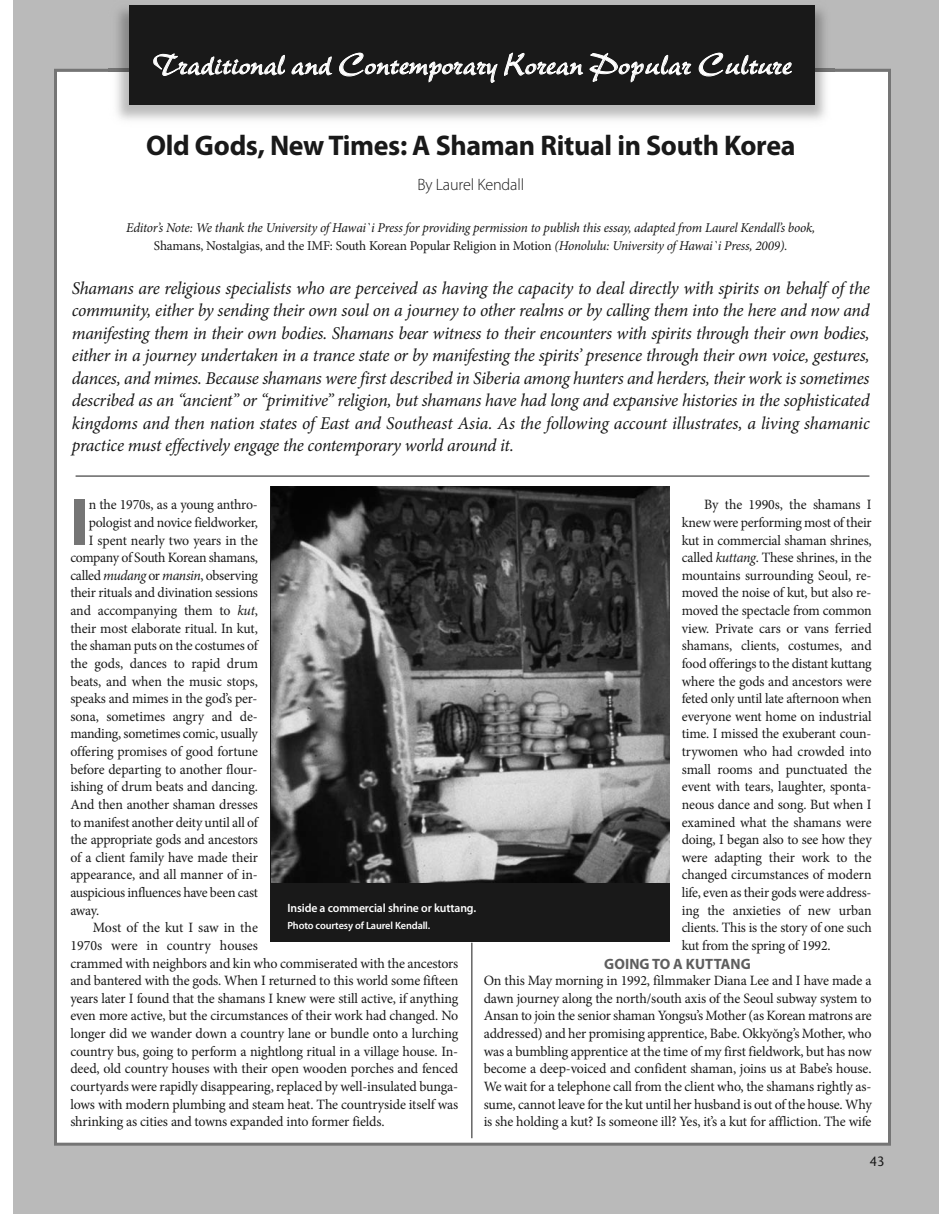
<style>
.page{position:relative;width:945px;height:1215px;background:#fff}
.page>*{position:absolute;margin:0;border:0;box-sizing:border-box;transform-origin:0 0}
.t1{font:700 66.9px "Myriad Pro";color:#757575}
.t2{font:31.5px "New Berolina";color:#fff}
.t3{font:700 28.5px "Myriad Pro";letter-spacing:-.01em;color:#191919}
.t4{font:italic 18px/22.5px "Minion Pro";letter-spacing:-.02em;color:#191919;text-align:justify}
.t5{font:300 16.5px "Myriad Pro";letter-spacing:-.01em;color:#191919}
.t6{font:700 15px "Myriad Pro";letter-spacing:.01em;color:#5e5e5e}
.t7{font:14.25px/17.7px "Minion Pro";letter-spacing:-.015em;color:#191919;text-align:justify}
.t8{font:italic 13.5px/18px "Minion Pro";letter-spacing:-.02em;color:#191919;text-align:center}
.t9{font:13.5px "Stone Sans";color:#191919;scale:.95 1}
.t10{font:600 12px "Myriad Pro";letter-spacing:-.01em;color:#fff}
.t11{font:600 10.5px "Myriad Pro";letter-spacing:-.01em;color:#fff}
.s1{font-style:normal}
.s2{font-style:italic}
</style>
<div class="page">
<div style="left:14px;top:0;width:925px;height:1214px;background:#bababa"></div>
<div style="left:57px;top:72px;width:831px;height:1071px;background:#fff"></div>
<img style="left:108px;top:5px;width:727px;height:115px">
<div style="left:129px;top:5px;width:685px;height:100px;background:#191919"></div>
<hr style="left:471px;top:943px;width:1px;height:195px;background:#191919">
<hr style="left:76px;top:476px;width:793px;height:1px;background:#191919">
<div style="left:270px;top:486px;width:400px;height:456px;background:#191919"></div>
<img style="left:272px;top:486px;width:398px;height:397px">
<h2 class="t2" style="left:153px;top:54px;width:640px">Traditional and Contemporary Korean Popular Culture</h2>
<h3 class="t3" style="left:146px;top:135px;width:651px">Old Gods, New Times: A Shaman Ritual in South Korea</h3>
<p class="t5" style="left:417px;top:178px;width:108px">By Laurel Kendall</p>
<p class="t8" style="left:126px;top:220px;width:691px">Editor’s Note: We thank the University of Hawai`i Press for providing permission to publish this essay, adapted from Laurel Kendall’s book,<br><span class="s1">Shamans, Nostalgias, and the IMF: South Korean Popular Religion in Motion</span> (Honolulu: University of Hawai`i Press, 2009).</p>
<p class="t4" style="left:72px;top:278px;width:800px">Shamans are religious specialists who are perceived as having the capacity to deal directly with spirits on behalf of the community, either by sending their own soul on a journey to other realms or by calling them into the here and now and manifesting them in their own bodies. Shamans bear witness to their encounters with spirits through their own bodies, either in a journey undertaken in a trance state or by manifesting the spirits’ presence through their own voice, gestures, dances, and mimes. Because shamans were first described in Siberia among hunters and herders, their work is sometimes described as an “ancient” or “primitive” religion, but shamans have had long and expansive histories in the sophisticated kingdoms and then nation states of East and Southeast Asia. As the following account illustrates, a living shamanic practice must effectively engage the contemporary world around it.</p>
<h1 class="t1" style="left:70px;top:497px;width:20px">I</h1>
<p class="t7" style="left:89px;top:497px;width:171px">n the 1970s, as a young anthro-</p>
<p class="t7" style="left:682px;top:497px;width:191px;text-indent:23px">By the 1990s, the shamans I knew were performing most of their kut in commercial shaman shrines, called <span class="s2">kuttang</span>. These shrines, in the mountains surrounding Seoul, re&shy;moved the noise of kut, but also re&shy;moved the spectacle from common view. Private cars or vans ferried shamans, clients, costumes, and food offerings to the distant kuttang where the gods and ancestors were feted only until late afternoon when everyone went home on industrial time. I missed the exuberant coun&shy;trywomen who had crowded into small rooms and punctuated the event with tears, laughter, sponta&shy;neous dance and song. But when I examined what the shamans were doing, I began also to see how they were adapting their work to the changed circumstances of modern life, even as their gods were address&shy;ing the anxieties of new urban clients. This is the story of one such kut from the spring of 1992.</p>
<p class="t6" style="left:604px;top:959px;width:148px">GOING TO A KUTTANG</p>
<p class="t7" style="left:484px;top:973px;width:390px">On this May morning in 1992, filmmaker Diana Lee and I have made a dawn journey along the north/south axis of the Seoul subway system to Ansan to join the senior shaman Yongsu’s Mother (as Korean matrons are addressed) and her promising apprentice, Babe. Okkyŏng’s Mother, who was a bumbling apprentice at the time of my first fieldwork, but has now become a deep-voiced and confident shaman, joins us at Babe’s house.<br>We wait for a telephone call from the client who, the shamans rightly as&shy;sume, cannot leave for the kut until her husband is out of the house. Why is she holding a kut? Is someone ill? Yes, it’s a kut for affliction. The wife</p>
<p class="t7" style="left:89px;top:515px;width:171px">pologist and novice fieldworker,</p>
<p class="t7" style="left:89px;top:532px;width:171px">I spent nearly two years in the</p>
<p class="t7" style="left:70px;top:550px;width:189px">company of South Korean shamans,</p>
<p class="t7" style="left:70px;top:568px;width:189px">called <span class="s2">mudang</span> or <span class="s2">mansin</span>, observing</p>
<p class="t7" style="left:70px;top:585px;width:189px">their rituals and divination sessions</p>
<p class="t7" style="left:70px;top:603px;width:189px">and accompanying them to <span class="s2">kut</span>,</p>
<p class="t7" style="left:70px;top:621px;width:189px">their most elaborate ritual. In kut,</p>
<p class="t7" style="left:70px;top:638px;width:189px">the shaman puts on the costumes of</p>
<p class="t7" style="left:70px;top:656px;width:189px">the gods, dances to rapid drum</p>
<p class="t7" style="left:70px;top:673px;width:189px">beats, and when the music stops,</p>
<p class="t7" style="left:70px;top:691px;width:189px">speaks and mimes in the god’s per-</p>
<p class="t7" style="left:70px;top:709px;width:189px">sona, sometimes angry and de-</p>
<p class="t7" style="left:70px;top:726px;width:189px">manding, sometimes comic, usually</p>
<p class="t7" style="left:70px;top:744px;width:189px">offering promises of good fortune</p>
<p class="t7" style="left:70px;top:762px;width:189px">before departing to another flour-</p>
<p class="t7" style="left:70px;top:779px;width:189px">ishing of drum beats and dancing.</p>
<p class="t7" style="left:70px;top:797px;width:189px">And then another shaman dresses</p>
<p class="t7" style="left:70px;top:814px;width:189px">to manifest another deity until all of</p>
<p class="t7" style="left:70px;top:832px;width:189px">the appropriate gods and ancestors</p>
<p class="t7" style="left:70px;top:850px;width:189px">of a client family have made their</p>
<p class="t7" style="left:70px;top:867px;width:189px">appearance, and all manner of in-</p>
<p class="t7" style="left:70px;top:885px;width:189px">auspicious influences have been cast</p>
<p class="t7" style="left:70px;top:903px;width:30px">away.</p>
<p class="t7" style="left:93px;top:920px;width:167px">Most of the kut I saw in the</p>
<p class="t7" style="left:70px;top:938px;width:189px">1970s were in country houses</p>
<p class="t7" style="left:70px;top:955px;width:389px">crammed with neighbors and kin who commiserated with the ancestors</p>
<p class="t7" style="left:70px;top:973px;width:389px">and bantered with the gods. When I returned to this world some fifteen</p>
<p class="t7" style="left:70px;top:991px;width:390px">years later I found that the shamans I knew were still active, if anything</p>
<p class="t7" style="left:70px;top:1008px;width:390px">even more active, but the circumstances of their work had changed. No</p>
<p class="t7" style="left:70px;top:1026px;width:389px">longer did we wander down a country lane or bundle onto a lurching</p>
<p class="t7" style="left:70px;top:1044px;width:389px">country bus, going to perform a nightlong ritual in a village house. In-</p>
<p class="t7" style="left:70px;top:1061px;width:390px">deed, old country houses with their open wooden porches and fenced</p>
<p class="t7" style="left:70px;top:1079px;width:389px">courtyards were rapidly disappearing, replaced by well-insulated bunga-</p>
<p class="t7" style="left:70px;top:1096px;width:389px">lows with modern plumbing and steam heat. The countryside itself was</p>
<p class="t7" style="left:70px;top:1114px;width:316px">shrinking as cities and towns expanded into former fields.</p>
<p class="t10" style="left:287px;top:904px;width:190px">Inside a commercial shrine or kuttang.</p>
<p class="t11" style="left:287px;top:921px;width:144px">Photo courtesy of Laurel Kendall.</p>
<p class="t9" style="left:870px;top:1156px;width:17px">43</p>
</div>
